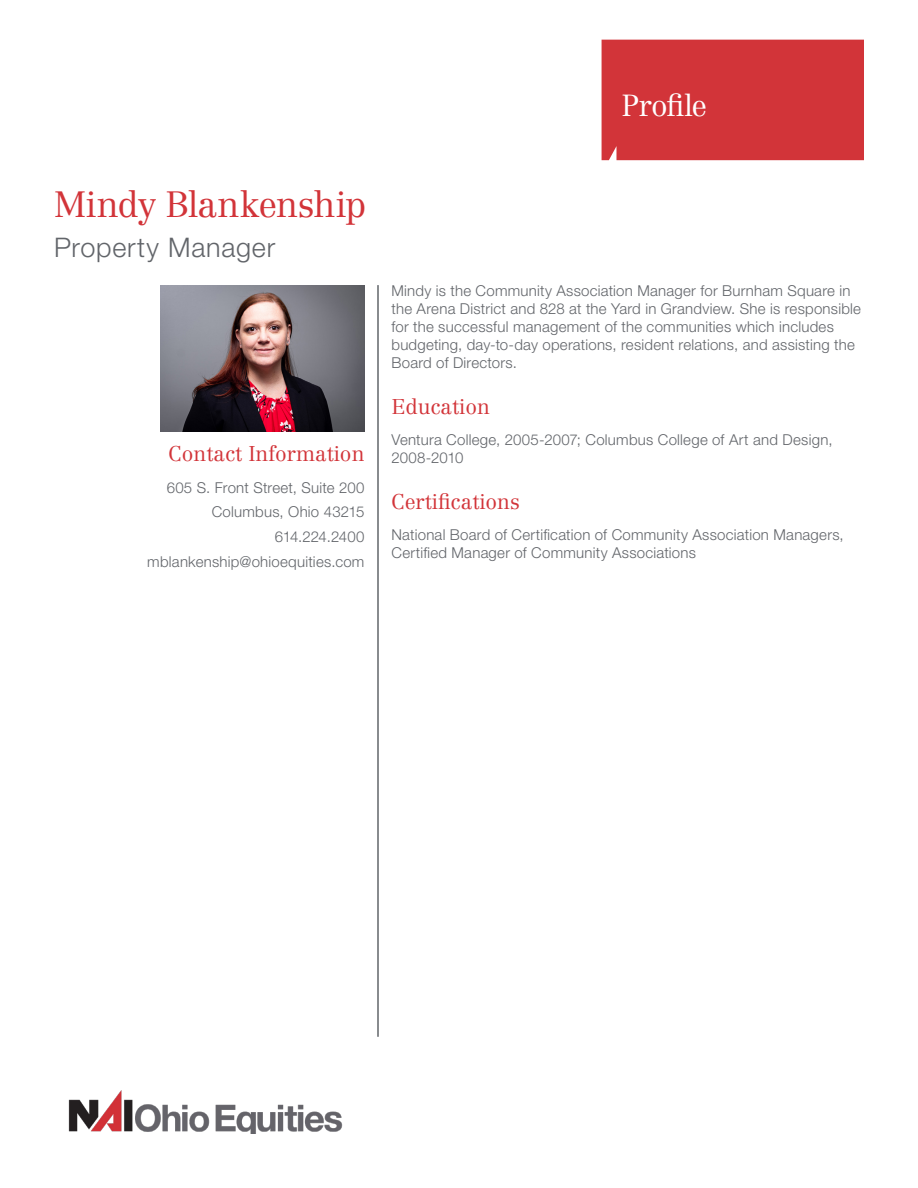
<style>
.page{position:relative;width:918px;height:1188px;background:#fff}
.page>*{position:absolute;margin:0;border:0;box-sizing:border-box;transform-origin:0 0}
.Agent_Name{font:300 36px "Centennial LT Std";letter-spacing:-.015em;color:#d23439}
.Property_Name{font:300 30px "Centennial LT Std";letter-spacing:-.035em;color:#fff}
.Job_Title{font:300 27px "Helvetica Neue LT Std";letter-spacing:.03em;color:#62656a}
.Sub_Heading_-_Left_A{font:300 21px "Centennial LT Std";color:#d23439}
.SubHeading{font:300 21px "Centennial LT Std";color:#d23439}
.Body_-_Left_Alignmen{font:300 15px/18px "Helvetica Neue LT Std";letter-spacing:.015em;color:#62656a}
.Body{font:300 15px "Helvetica Neue LT Std";letter-spacing:.015em;color:#62656a}
.Body-2{font:300 15px "Helvetica Neue LT Std";letter-spacing:-.02em;color:#62656a}
</style>
<div class="page">
<div style="left:602px;top:40px;width:262px;height:120px;background:#d23439"></div>
<hr style="left:377px;top:285px;width:2px;height:752px;background:#62656a">
<img style="left:161px;top:285px;width:203px;height:147px">
<img style="left:68px;top:1090px;width:275px;height:44px">
<p class="Property_Name" style="left:621px;top:87px;width:87px">Profile</p>
<p class="Agent_Name" style="left:54px;top:183px;width:314px">Mindy Blankenship</p>
<p class="Job_Title" style="left:54px;top:230px;width:223px">Property Manager</p>
<p class="SubHeading" style="left:169px;top:441px;width:197px">Contact Information</p>
<p class="Body" style="left:167px;top:478px;width:199px">605 S. Front Street, Suite 200</p>
<p class="Body" style="left:212px;top:503px;width:154px">Columbus, Ohio 43215</p>
<p class="Body-2" style="left:275px;top:528px;width:91px">614.224.2400</p>
<p class="Body" style="left:147px;top:552px;width:219px">mblankenship@ohioequities.com</p>
<p class="Body_-_Left_Alignmen" style="left:392px;top:281px;width:471px">Mindy is the Community Association Manager for Burnham Square in the Arena District and 828 at the Yard in Grandview. She is responsible for the successful management of the communities which includes budgeting, day-to-day operations, resident relations, and assisting the Board of Directors.</p>
<p class="Sub_Heading_-_Left_A" style="left:392px;top:394px;width:100px">Education</p>
<p class="Body_-_Left_Alignmen" style="left:392px;top:430px;width:443px">Ventura College, 2005-2007; Columbus College of Art and Design,<br>2008-2010</p>
<p class="Sub_Heading_-_Left_A" style="left:392px;top:489px;width:130px">Certifications</p>
<p class="Body_-_Left_Alignmen" style="left:392px;top:526px;width:454px">National Board of Certification of Community Association Managers,<br>Certified Manager of Community Associations</p>
</div>
